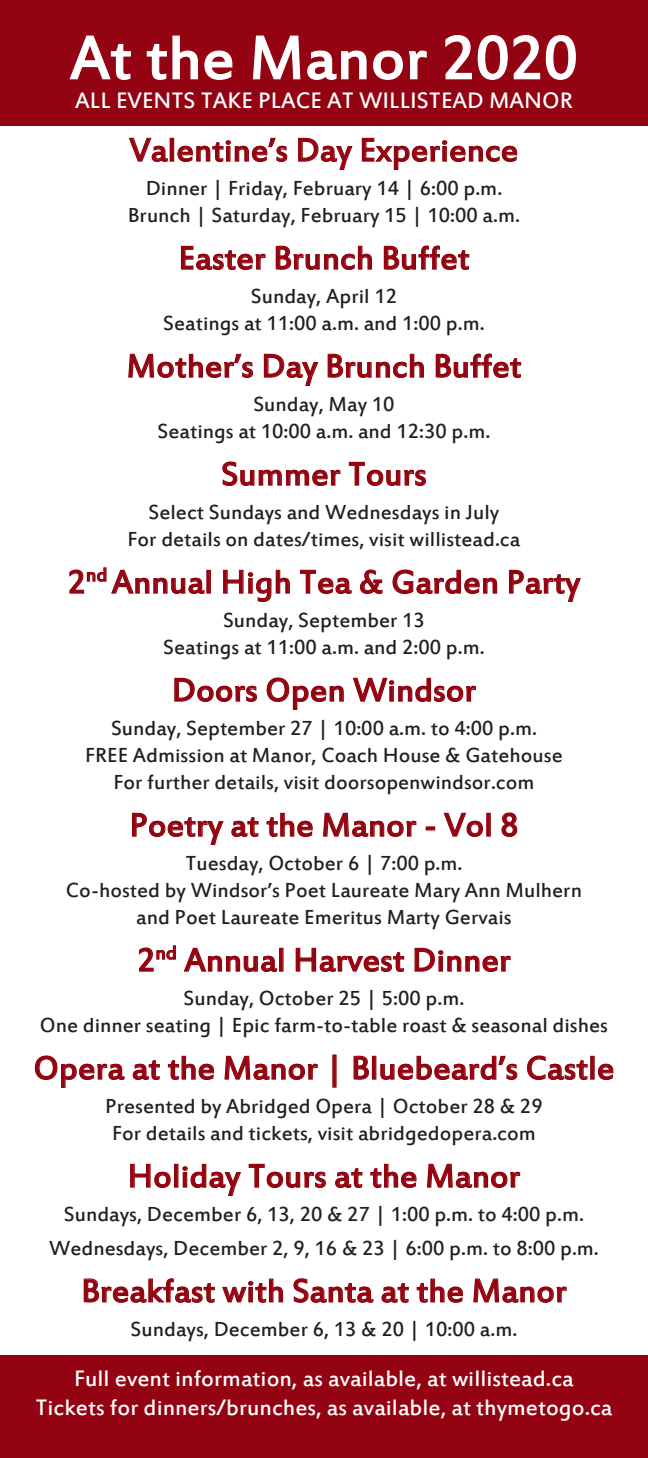
<style>
.page{position:relative;width:648px;height:1458px;background:#fff}
.page>*{position:absolute;margin:0;border:0;box-sizing:border-box;transform-origin:0 0}
.t1{font:67.5px "Estrangelo Edessa";color:#fff}
.t2{font:36px "Estrangelo Edessa";color:#930312}
.t3{font:24.75px/29.7px "Estrangelo Edessa";color:#fff;text-align:center}
.t4{font:22.5px/27px "Estrangelo Edessa";color:#231f20;text-align:center}
</style>
<div class="page">
<div style="left:0;top:1355px;width:648px;height:103px;background:#930312"></div>
<div style="left:0;top:0;width:648px;height:126px;background:#930312"></div>
<img style="left:34px;top:35px;width:580px;height:1268px">
<h1 class="t1" style="left:70px;top:24px;width:509px">At the Manor 2020</h1>
<p class="t3" style="left:75px;top:88px;width:499px">ALL EVENTS TAKE PLACE AT WILLISTEAD MANOR</p>
<h2 class="t2" style="left:130px;top:132px;width:390px">Valentine’s Day Experience</h2>
<p class="t4" style="left:128px;top:176px;width:394px">Dinner | Friday, February 14 | 6:00 p.m.<br>Brunch | Saturday, February 15 | 10:00 a.m.</p>
<h2 class="t2" style="left:178px;top:240px;width:293px">Easter Brunch Buffet</h2>
<p class="t4" style="left:163px;top:284px;width:323px">Sunday, April 12<br>Seatings at 11:00 a.m. and 1:00 p.m.</p>
<h2 class="t2" style="left:126px;top:348px;width:397px">Mother’s Day Brunch Buffet</h2>
<p class="t4" style="left:158px;top:392px;width:334px">Sunday, May 10<br>Seatings at 10:00 a.m. and 12:30 p.m.</p>
<h2 class="t2" style="left:221px;top:456px;width:207px">Summer Tours</h2>
<p class="t4" style="left:128px;top:500px;width:394px">Select Sundays and Wednesdays in July<br>For details on dates/times, visit willistead.ca</p>
<h2 class="t2" style="left:68px;top:564px;width:514px">2<sup>nd</sup> Annual High Tea &amp; Garden Party</h2>
<p class="t4" style="left:163px;top:608px;width:323px">Sunday, September 13<br>Seatings at 11:00 a.m. and 2:00 p.m.</p>
<h2 class="t2" style="left:172px;top:672px;width:306px">Doors Open Windsor</h2>
<p class="t4" style="left:85px;top:716px;width:479px">Sunday, September 27 | 10:00 a.m. to 4:00 p.m.<br>FREE Admission at Manor, Coach House &amp; Gatehouse<br>For further details, visit doorsopenwindsor.com</p>
<h2 class="t2" style="left:129px;top:807px;width:391px">Poetry at the Manor - Vol 8</h2>
<p class="t4" style="left:66px;top:851px;width:518px">Tuesday, October 6 | 7:00 p.m.<br>Co-hosted by Windsor’s Poet Laureate Mary Ann Mulhern and Poet Laureate Emeritus Marty Gervais</p>
<h2 class="t2" style="left:137px;top:942px;width:375px">2<sup>nd</sup> Annual Harvest Dinner</h2>
<p class="t4" style="left:40px;top:986px;width:570px">Sunday, October 25 | 5:00 p.m.<br>One dinner seating | Epic farm-to-table roast &amp; seasonal dishes</p>
<h2 class="t2" style="left:33px;top:1050px;width:583px">Opera at the Manor | Bluebeard’s Castle</h2>
<p class="t4" style="left:105px;top:1094px;width:439px">Presented by Abridged Opera | October 28 &amp; 29<br>For details and tickets, visit abridgedopera.com</p>
<h2 class="t2" style="left:128px;top:1158px;width:394px">Holiday Tours at the Manor</h2>
<p class="t4" style="left:49px;top:1198px;width:551px;line-height:33.8px">Sundays, December 6, 13, 20 &amp; 27 | 1:00 p.m. to 4:00 p.m.<br>Wednesdays, December 2, 9, 16 &amp; 23 | 6:00 p.m. to 8:00 p.m.</p>
<h2 class="t2" style="left:81px;top:1273px;width:487px">Breakfast with Santa at the Manor</h2>
<p class="t4" style="left:131px;top:1317px;width:388px">Sundays, December 6, 13 &amp; 20 | 10:00 a.m.</p>
<p class="t3" style="left:35px;top:1365px;width:579px">Full event information, as available, at willistead.ca<br>Tickets for dinners/brunches, as available, at thymetogo.ca</p>
</div>
